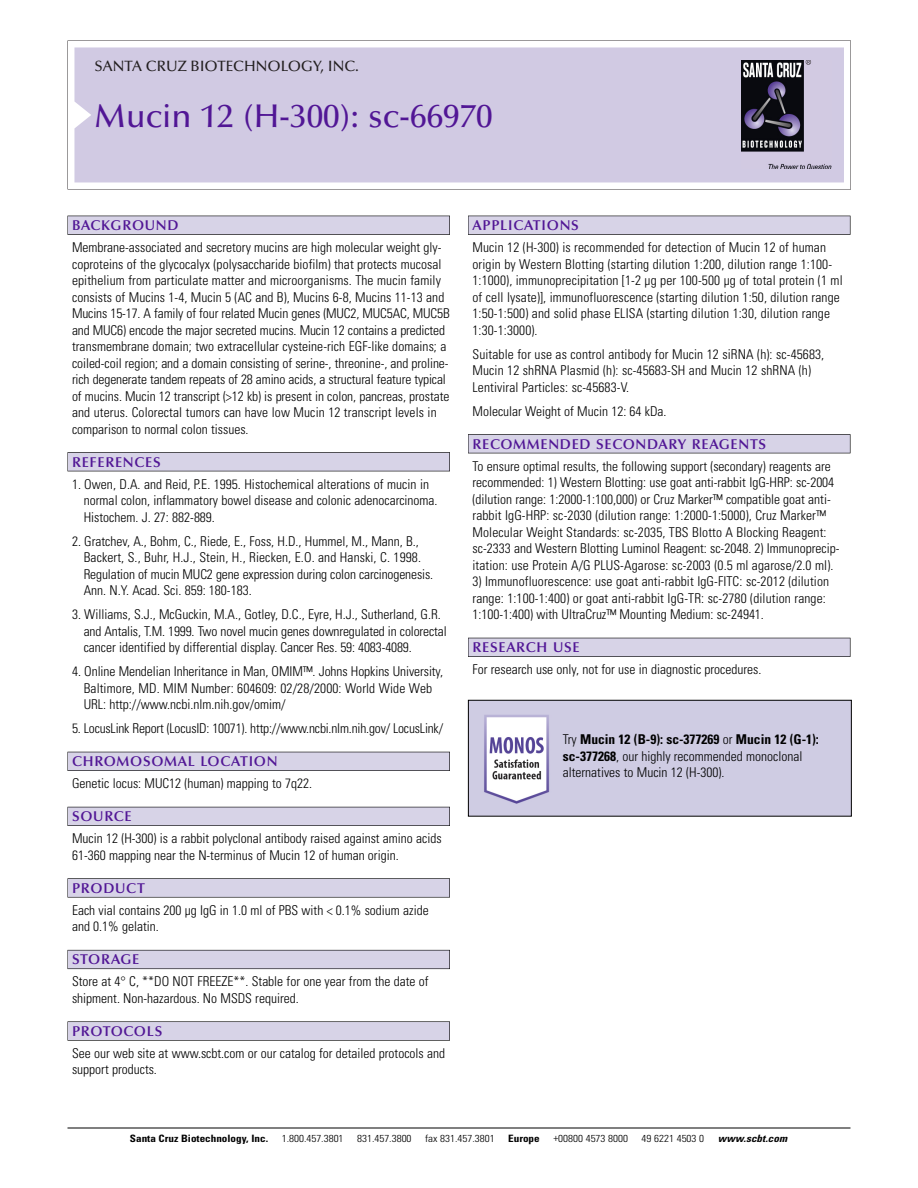
<style>
.page{position:relative;width:918px;height:1188px;background:#fff}
.page>*{position:absolute;margin:0;border:0;box-sizing:border-box;transform-origin:0 0}
.t1{font:500 33px "Optima";color:#511695}
.t2{font:500 15px "Optima";color:#231f20}
.t3{font:600 14.25px "Optima";letter-spacing:.05em;color:#511695}
.t4{font:300 condensed 13.5px/16.5px "Univers";color:#000}
.t5{font:300 condensed 10.2px "Univers";color:#000;scale:1.1 1}
.t6{font:700 condensed 10.2px "Univers";color:#000;scale:1.1 1}
.t7{font:italic 700 condensed 10.2px "Univers";letter-spacing:.005em;color:#000;scale:1.1 1}
.s1{font-weight:700}
</style>
<div class="page">
<svg style="left:68px;top:40px;width:783px;height:149px"></svg>
<div style="left:74px;top:47px;width:770px;height:135px;background:#d1cae3"></div>
<img style="left:741px;top:60px;width:90px;height:108px">
<div style="left:68px;top:216px;width:382px;height:19px;background:#525155"></div>
<div style="left:68px;top:216px;width:381px;height:18px;background:#d7d3e7"></div>
<div style="left:68px;top:452px;width:382px;height:19px;background:#525155"></div>
<div style="left:68px;top:453px;width:381px;height:18px;background:#d7d3e7"></div>
<div style="left:68px;top:752px;width:382px;height:19px;background:#525158"></div>
<div style="left:68px;top:752px;width:381px;height:18px;background:#d7d3e7"></div>
<div style="left:68px;top:807px;width:382px;height:19px;background:#54535a"></div>
<div style="left:68px;top:807px;width:381px;height:18px;background:#d7d3e7"></div>
<svg style="left:68px;top:878px;width:382px;height:20px"></svg>
<div style="left:68px;top:879px;width:381px;height:18px;background:#d7d3e7"></div>
<div style="left:68px;top:950px;width:382px;height:19px;background:#66646e"></div>
<div style="left:68px;top:950px;width:381px;height:18px;background:#d7d3e7"></div>
<div style="left:68px;top:1021px;width:382px;height:20px;background:#616161"></div>
<div style="left:68px;top:1022px;width:381px;height:18px;background:#d7d3e7"></div>
<div style="left:468px;top:216px;width:382px;height:19px;background:#525155"></div>
<div style="left:468px;top:216px;width:382px;height:18px;background:#d7d3e7"></div>
<div style="left:468px;top:434px;width:382px;height:19px;background:#525155"></div>
<div style="left:468px;top:435px;width:382px;height:18px;background:#d7d3e7"></div>
<div style="left:468px;top:638px;width:382px;height:19px;background:#525158"></div>
<div style="left:468px;top:638px;width:382px;height:18px;background:#d7d3e7"></div>
<hr style="left:68px;top:1128px;width:782px;height:1px;background:#000">
<img style="left:470px;top:702px;width:380px;height:113px">
<div style="left:468px;top:700px;width:384px;height:117px;border:1px solid #000"></div>
<p class="t2" style="left:94px;top:61px;width:266px">SANTA CRUZ BIOTECHNOLOGY, INC.</p>
<h1 class="t1" style="left:94px;top:103px;width:400px">Mucin 12 (H-300): sc-66970</h1>
<p class="t3" style="left:72px;top:219px;width:108px">BACKGROUND</p>
<p class="t4" style="left:72px;top:240px;width:379px">Membrane-associated and secretory mucins are high molecular weight gly&shy;coproteins of the glycocalyx (polysaccharide biofilm) that protects mucosal epithelium from particulate matter and microorganisms. The mucin family consists of Mucins 1-4, Mucin 5 (AC and B), Mucins 6-8, Mucins 11-13 and Mucins 15-17. A family of four related Mucin genes (MUC2, MUC5AC, MUC5B and MUC6) encode the major secreted mucins. Mucin 12 contains a predicted transmembrane domain; two extracellular cysteine-rich EGF-like domains; a coiled-coil region; and a domain consisting of serine-, threonine-, and proline&shy;rich degenerate tandem repeats of 28 amino acids, a structural feature typical of mucins. Mucin 12 transcript (&gt;12 kb) is present in colon, pancreas, prostate and uterus. Colorectal tumors can have low Mucin 12 transcript levels in comparison to normal colon tissues.</p>
<p class="t3" style="left:72px;top:456px;width:90px">REFERENCES</p>
<p class="t4" style="left:84px;top:477px;width:355px;text-indent:-12px">1. Owen, D.A. and Reid, P.E. 1995. Histochemical alterations of mucin in normal colon, inflammatory bowel disease and colonic adenocarcinoma.<br>Histochem. J. 27: 882-889.</p>
<p class="t4" style="left:84px;top:534px;width:351px;text-indent:-12px">2. Gratchev, A., Bohm, C., Riede, E., Foss, H.D., Hummel, M., Mann, B., Backert, S., Buhr, H.J., Stein, H., Riecken, E.O. and Hanski, C. 1998.<br>Regulation of mucin MUC2 gene expression during colon carcinogenesis.<br>Ann. N.Y. Acad. Sci. 859: 180-183.</p>
<p class="t4" style="left:84px;top:607px;width:365px;text-indent:-12px">3. Williams, S.J., McGuckin, M.A., Gotley, D.C., Eyre, H.J., Sutherland, G.R. and Antalis, T.M. 1999. Two novel mucin genes downregulated in colorectal cancer identified by differential display. Cancer Res. 59: 4083-4089.</p>
<p class="t4" style="left:84px;top:664px;width:361px;text-indent:-12px">4. Online Mendelian Inheritance in Man, OMIM™. Johns Hopkins University,<br>Baltimore, MD. MIM Number: 604609: 02/28/2000: World Wide Web<br>URL: http://www.ncbi.nlm.nih.gov/omim/</p>
<p class="t4" style="left:72px;top:721px;width:373px">5. LocusLink Report (LocusID: 10071). http://www.ncbi.nlm.nih.gov/ LocusLink/</p>
<p class="t3" style="left:72px;top:756px;width:207px">CHROMOSOMAL LOCATION</p>
<p class="t4" style="left:72px;top:776px;width:242px">Genetic locus: MUC12 (human) mapping to 7q22.</p>
<p class="t3" style="left:72px;top:811px;width:61px">SOURCE</p>
<p class="t4" style="left:72px;top:831px;width:371px">Mucin 12 (H-300) is a rabbit polyclonal antibody raised against amino acids<br>61-360 mapping near the N-terminus of Mucin 12 of human origin.</p>
<p class="t3" style="left:72px;top:882px;width:74px">PRODUCT</p>
<p class="t4" style="left:72px;top:903px;width:358px">Each vial contains 200 µg IgG in 1.0 ml of PBS with &lt; 0.1% sodium azide and 0.1% gelatin.</p>
<p class="t3" style="left:72px;top:954px;width:69px">STORAGE</p>
<p class="t4" style="left:72px;top:974px;width:358px">Store at 4° C, **DO NOT FREEZE**. Stable for one year from the date of shipment. Non-hazardous. No MSDS required.</p>
<p class="t3" style="left:72px;top:1025px;width:92px">PROTOCOLS</p>
<p class="t4" style="left:72px;top:1046px;width:375px">See our web site at www.scbt.com or our catalog for detailed protocols and support products.</p>
<p class="t3" style="left:473px;top:219px;width:108px">APPLICATIONS</p>
<p class="t4" style="left:473px;top:240px;width:372px">Mucin 12 (H-300) is recommended for detection of Mucin 12 of human origin by Western Blotting (starting dilution 1:200, dilution range 1:100- 1:1000), immunoprecipitation [1-2 µg per 100-500 µg of total protein (1 ml of cell lysate)], immunofluorescence (starting dilution 1:50, dilution range 1:50-1:500) and solid phase ELISA (starting dilution 1:30, dilution range 1:30-1:3000).</p>
<p class="t4" style="left:473px;top:347px;width:353px">Suitable for use as control antibody for Mucin 12 siRNA (h): sc-45683,<br>Mucin 12 shRNA Plasmid (h): sc-45683-SH and Mucin 12 shRNA (h)<br>Lentiviral Particles: sc-45683-V.</p>
<p class="t4" style="left:473px;top:404px;width:196px">Molecular Weight of Mucin 12: 64 kDa.</p>
<p class="t3" style="left:473px;top:438px;width:295px">RECOMMENDED SECONDARY REAGENTS</p>
<p class="t4" style="left:473px;top:459px;width:369px">To ensure optimal results, the following support (secondary) reagents are recommended: 1) Western Blotting: use goat anti-rabbit IgG-HRP: sc-2004 (dilution range: 1:2000-1:100,000) or Cruz Marker™ compatible goat anti&shy;rabbit IgG-HRP: sc-2030 (dilution range: 1:2000-1:5000), Cruz Marker™ Molecular Weight Standards: sc-2035, TBS Blotto A Blocking Reagent: sc-2333 and Western Blotting Luminol Reagent: sc-2048. 2) Immunoprecip&shy;itation: use Protein A/G PLUS-Agarose: sc-2003 (0.5 ml agarose/2.0 ml).</p>
<p class="t4" style="left:473px;top:574px;width:358px">3) Immunofluorescence: use goat anti-rabbit IgG-FITC: sc-2012 (dilution range: 1:100-1:400) or goat anti-rabbit IgG-TR: sc-2780 (dilution range:<br>1:100-1:400) with UltraCruz™ Mounting Medium: sc-24941.</p>
<p class="t3" style="left:473px;top:642px;width:109px">RESEARCH USE</p>
<p class="t4" style="left:473px;top:662px;width:290px">For research use only, not for use in diagnostic procedures.</p>
<p class="t4" style="left:563px;top:733px;width:258px">Try <span class="s1">Mucin 12 (B-9): sc-377269</span> or <span class="s1">Mucin 12 (G-1): sc-377268</span>, our highly recommended monoclonal alternatives to Mucin 12 (H-300).</p>
<p class="t6" style="left:130px;top:1135px;width:127px">Santa Cruz Biotechnology, Inc.</p>
<p class="t5" style="left:282px;top:1135px;width:58px">1.800.457.3801</p>
<p class="t5" style="left:357px;top:1135px;width:51px">831.457.3800</p>
<p class="t5" style="left:425px;top:1135px;width:65px">fax 831.457.3801</p>
<p class="t6" style="left:508px;top:1135px;width:30px">Europe</p>
<p class="t5" style="left:553px;top:1135px;width:69px">+00800 4573 8000</p>
<p class="t5" style="left:642px;top:1135px;width:58px">49 6221 4503 0</p>
<p class="t7" style="left:718px;top:1135px;width:64px">www.scbt.com</p>
</div>
